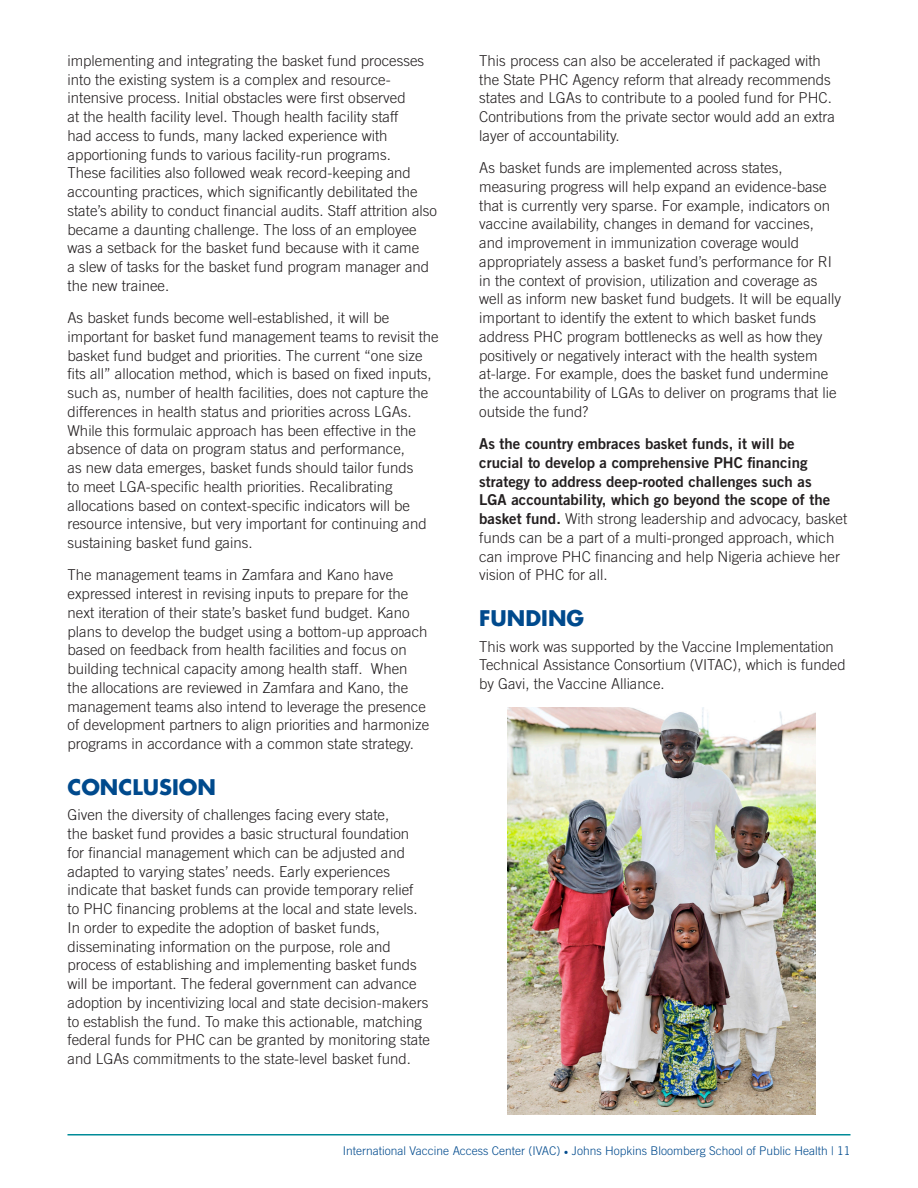
<style>
.page{position:relative;width:918px;height:1188px;background:#fff}
.page>*{position:absolute;margin:0;border:0;box-sizing:border-box;transform-origin:0 0}
.t1{font:700 21px "Futura";color:#004a8d}
.t2{font:300 15px/18.8px "Trade Gothic";color:#231f20}
.t3{font:15px/18.8px "Trade Gothic Bold Two";color:#231f20}
.t4{font:300 12px "Trade Gothic";color:#004a8d}
.s1{font-family:"Trade Gothic";font-weight:300}
.s2{font-family:"Minion Pro";font-weight:400}
</style>
<div class="page">
<hr style="left:68px;top:1134px;width:782px;height:2px;background:#008b98">
<img style="left:508px;top:707px;width:307px;height:408px">
<p class="t2" style="left:68px;top:51px;width:371px">implementing and integrating the basket fund processes into the existing system is a complex and resource&shy;intensive process. Initial obstacles were frst observed<br>at the health facility level. Though health facility staff<br>had access to funds, many lacked experience with apportioning funds to various facility-run programs.<br>These facilities also followed weak record-keeping and accounting practices, which signifcantly debilitated the state’s ability to conduct fnancial audits. Staff attrition also became a daunting challenge. The loss of an employee was a setback for the basket fund because with it came<br>a slew of tasks for the basket fund program manager and the new trainee.</p>
<p class="t2" style="left:68px;top:308px;width:373px">As basket funds become well-established, it will be important for basket fund management teams to revisit the basket fund budget and priorities. The current “one size fts all” allocation method, which is based on fxed inputs, such as, number of health facilities, does not capture the differences in health status and priorities across LGAs.<br>While this formulaic approach has been effective in the absence of data on program status and performance,<br>as new data emerges, basket funds should tailor funds<br>to meet LGA-specifc health priorities. Recalibrating allocations based on context-specifc indicators will be resource intensive, but very important for continuing and sustaining basket fund gains.</p>
<p class="t2" style="left:68px;top:565px;width:363px">The management teams in Zamfara and Kano have expressed interest in revising inputs to prepare for the next iteration of their state’s basket fund budget. Kano plans to develop the budget using a bottom-up approach based on feedback from health facilities and focus on building technical capacity among health staff. When the allocations are reviewed in Zamfara and Kano, the management teams also intend to leverage the presence of development partners to align priorities and harmonize programs in accordance with a common state strategy.</p>
<p class="t1" style="left:68px;top:772px;width:150px">CONCLUSION</p>
<p class="t2" style="left:68px;top:805px;width:364px">Given the diversity of challenges facing every state,<br>the basket fund provides a basic structural foundation<br>for fnancial management which can be adjusted and adapted to varying states’ needs. Early experiences indicate that basket funds can provide temporary relief<br>to PHC fnancing problems at the local and state levels.<br>In order to expedite the adoption of basket funds, disseminating information on the purpose, role and process of establishing and implementing basket funds will be important. The federal government can advance adoption by incentivizing local and state decision-makers to establish the fund. To make this actionable, matching federal funds for PHC can be granted by monitoring state and LGAs commitments to the state-level basket fund.</p>
<p class="t2" style="left:479px;top:51px;width:357px">This process can also be accelerated if packaged with the State PHC Agency reform that already recommends states and LGAs to contribute to a pooled fund for PHC.<br>Contributions from the private sector would add an extra layer of accountability.</p>
<p class="t2" style="left:479px;top:158px;width:363px">As basket funds are implemented across states, measuring progress will help expand an evidence-base that is currently very sparse. For example, indicators on vaccine availability, changes in demand for vaccines, and improvement in immunization coverage would appropriately assess a basket fund’s performance for RI in the context of provision, utilization and coverage as well as inform new basket fund budgets. It will be equally important to identify the extent to which basket funds address PHC program bottlenecks as well as how they positively or negatively interact with the health system at-large. For example, does the basket fund undermine the accountability of LGAs to deliver on programs that lie outside the fund?</p>
<p class="t3" style="left:479px;top:434px;width:370px">As the country embraces basket funds, it will be<br>crucial to develop a comprehensive PHC fnancing strategy to address deep-rooted challenges such as<br>LGA accountability, which go beyond the scope of the basket fund. <span class="s1">With strong leadership and advocacy, basket funds can be a part of a multi-pronged approach, which can improve PHC fnancing and help Nigeria achieve her vision of PHC for all.</span></p>
<p class="t1" style="left:479px;top:604px;width:106px">FUNDING</p>
<p class="t2" style="left:479px;top:637px;width:368px">This work was supported by the Vaccine Implementation<br>Technical Assistance Consortium (VITAC), which is funded by Gavi, the Vaccine Alliance.</p>
<p class="t4" style="left:343px;top:1144px;width:509px">International Vaccine Access Center (IVAC) <span class="s2">•</span> Johns Hopkins Bloomberg School of Public Health | 11</p>
</div>
